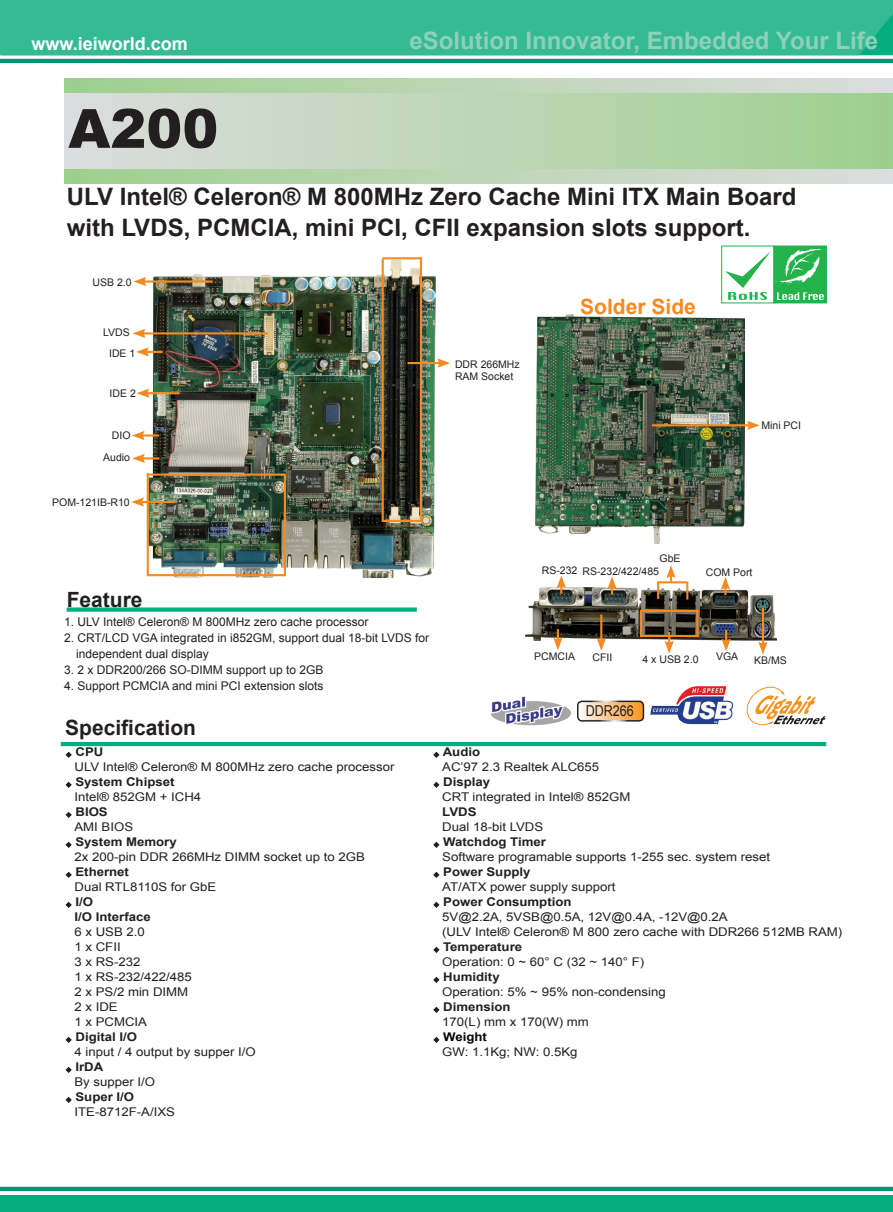
<style>
.page{position:relative;width:893px;height:1212px;background:#fff}
.page>*{position:absolute;margin:0;border:0;box-sizing:border-box;transform-origin:0 0}
.t1{font:900 54px "Arial";color:#231f20}
.t2{font:700 24px/32px "Arial";color:#231f20}
.t3{font:700 24px "Arial";color:#8fd0b8}
.t4{font:700 21px "Arial";color:#231f20}
.t5{font:700 21px "Arial";color:#f6891f}
.t6{font:700 18px "Arial";color:#fff}
.t7{font:15px "Arial";color:#231f20;scale:.84 1}
.t8{font:12px/15px "Arial";color:#231f20;scale:1.1 1}
.t9{font:12px/15.9px "Arial";color:#231f20}
.t10{font:700 12px/15px "Arial";color:#231f20;scale:1.1 1}
.t11{font:700 12px "Arial";color:#040503;scale:1.1 1}
.t12{font:10.5px/12px "Arial";color:#231f20}
</style>
<div class="page">
<div style="left:0;top:0;width:892px;height:55px;background:#34bb94"></div>
<div style="left:0;top:1195px;width:893px;height:17px;background:#02ae7e"></div>
<hr style="left:0;top:59px;width:893px;height:4px;background:#049674">
<div style="left:65px;top:78px;width:828px;height:106px;background:linear-gradient(to right,#9ed08f,#dcdcdd)"></div>
<div style="left:65px;top:94px;width:828px;height:75px;background:linear-gradient(to right,#dcdcde,#9ed08f)"></div>
<hr style="left:0;top:1187px;width:893px;height:4px;background:#049674">
<svg style="left:892px;top:0;width:1px;height:59px"></svg>
<hr style="left:892px;top:78px;width:1px;height:106px;background:#dcdddf">
<hr style="left:892px;top:94px;width:1px;height:75px;background:#9cd08e">
<img style="left:148px;top:260px;width:288px;height:317px">
<img style="left:536px;top:315px;width:209px;height:229px">
<svg style="left:65px;top:752px;width:7px;height:6px"></svg>
<svg style="left:65px;top:782px;width:7px;height:6px"></svg>
<svg style="left:65px;top:812px;width:7px;height:6px"></svg>
<svg style="left:65px;top:842px;width:7px;height:6px"></svg>
<svg style="left:65px;top:872px;width:7px;height:6px"></svg>
<svg style="left:65px;top:902px;width:7px;height:6px"></svg>
<svg style="left:65px;top:1037px;width:7px;height:6px"></svg>
<svg style="left:65px;top:1067px;width:7px;height:6px"></svg>
<svg style="left:65px;top:1097px;width:7px;height:6px"></svg>
<hr style="left:61px;top:742px;width:765px;height:4px;background:#02ae7e">
<div style="left:67px;top:607px;width:350px;height:5px;background:#02ae7e"></div>
<svg style="left:433px;top:752px;width:7px;height:6px"></svg>
<svg style="left:433px;top:782px;width:7px;height:6px"></svg>
<svg style="left:433px;top:842px;width:7px;height:6px"></svg>
<svg style="left:433px;top:872px;width:7px;height:6px"></svg>
<svg style="left:433px;top:902px;width:7px;height:6px"></svg>
<svg style="left:433px;top:947px;width:7px;height:6px"></svg>
<svg style="left:433px;top:977px;width:7px;height:6px"></svg>
<svg style="left:433px;top:1007px;width:7px;height:6px"></svg>
<svg style="left:433px;top:1037px;width:7px;height:6px"></svg>
<img style="left:642px;top:686px;width:92px;height:39px">
<div style="left:578px;top:701px;width:65px;height:20px;background:linear-gradient(to right,#fffbf6,#f99522);border-radius:4px"></div>
<div style="left:577px;top:701px;width:67px;height:20px;border:2px solid #fff;border-radius:4px"></div>
<svg style="left:746px;top:686px;width:80px;height:40px"></svg>
<img style="left:491px;top:696px;width:80px;height:29px">
<img style="left:526px;top:587px;width:250px;height:53px">
<hr style="left:652px;top:424px;width:99px;height:2px;background:#f6891f">
<svg style="left:747px;top:421px;width:13px;height:9px"></svg>
<hr style="left:382px;top:258px;width:2px;height:264px;background:#f6891f">
<hr style="left:383px;top:257px;width:39px;height:2px;background:#f6891f">
<hr style="left:420px;top:257px;width:2px;height:265px;background:#f6891f">
<hr style="left:383px;top:520px;width:40px;height:2px;background:#f6891f">
<hr style="left:408px;top:362px;width:33px;height:2px;background:#f6891f">
<svg style="left:437px;top:358px;width:13px;height:10px"></svg>
<hr style="left:142px;top:332px;width:126px;height:2px;background:#f6891f">
<svg style="left:133px;top:329px;width:13px;height:9px"></svg>
<hr style="left:143px;top:280px;width:70px;height:3px;background:#f6891f">
<svg style="left:134px;top:277px;width:13px;height:9px"></svg>
<svg style="left:136px;top:347px;width:27px;height:10px"></svg>
<hr style="left:146px;top:392px;width:34px;height:2px;background:#f6891f">
<svg style="left:137px;top:388px;width:13px;height:10px"></svg>
<hr style="left:147px;top:473px;width:2px;height:103px;background:#f6891f">
<hr style="left:148px;top:473px;width:137px;height:3px;background:#f6891f">
<hr style="left:284px;top:474px;width:2px;height:102px;background:#f6891f">
<hr style="left:149px;top:574px;width:136px;height:2px;background:#f6891f">
<hr style="left:140px;top:501px;width:34px;height:2px;background:#f6891f">
<svg style="left:131px;top:497px;width:13px;height:10px"></svg>
<hr style="left:141px;top:434px;width:18px;height:3px;background:#f6891f">
<svg style="left:132px;top:431px;width:13px;height:9px"></svg>
<svg style="left:132px;top:454px;width:27px;height:9px"></svg>
<svg style="left:657px;top:582px;width:2px;height:17px"></svg>
<svg style="left:686px;top:581px;width:2px;height:18px"></svg>
<hr style="left:658px;top:581px;width:28px;height:2px;background:#f6891f">
<svg style="left:666px;top:565px;width:10px;height:16px"></svg>
<svg style="left:557px;top:575px;width:9px;height:19px"></svg>
<svg style="left:607px;top:576px;width:10px;height:18px"></svg>
<svg style="left:553px;top:629px;width:10px;height:21px"></svg>
<hr style="left:600px;top:615px;width:2px;height:27px;background:#f6891f">
<svg style="left:597px;top:638px;width:9px;height:13px"></svg>
<hr style="left:640px;top:610px;width:2px;height:27px;background:#f6891f">
<hr style="left:642px;top:610px;width:57px;height:2px;background:#f6891f">
<hr style="left:696px;top:611px;width:2px;height:26px;background:#f6891f">
<hr style="left:641px;top:635px;width:56px;height:2px;background:#f6891f">
<svg style="left:664px;top:632px;width:10px;height:21px"></svg>
<svg style="left:721px;top:577px;width:9px;height:18px"></svg>
<svg style="left:721px;top:630px;width:10px;height:21px"></svg>
<hr style="left:762px;top:608px;width:2px;height:37px;background:#f6891f">
<svg style="left:758px;top:641px;width:10px;height:13px"></svg>
<div style="left:721px;top:246px;width:53px;height:57px;border:1px solid #23b24b"></div>
<div style="left:774px;top:246px;width:52px;height:57px;border:1px solid #23b24b"></div>
<svg style="left:725px;top:248px;width:102px;height:52px"></svg>
<h3 class="t6" style="left:31px;top:32px;width:158px">www.ieiworld.com</h3>
<h2 class="t3" style="left:410px;top:24px;width:470px">eSolution Innovator, Embedded Your Life</h2>
<h1 class="t1" style="left:68px;top:89px;width:152px">A200</h1>
<h2 class="t2" style="left:67px;top:181px;width:731px">ULV Intel® Celeron® M 800MHz Zero Cache Mini ITX Main Board with LVDS, PCMCIA, mini PCI, CFII expansion slots support.</h2>
<p class="t12" style="left:93px;top:276px;width:41px">USB 2.0</p>
<p class="t12" style="left:103px;top:326px;width:28px">LVDS</p>
<p class="t12" style="left:109px;top:347px;width:28px">IDE 1</p>
<p class="t12" style="left:110px;top:387px;width:28px">IDE 2</p>
<p class="t12" style="left:103px;top:425px;width:29px;line-height:21.3px;text-align:right">DIO<br>Audio</p>
<p class="t12" style="left:52px;top:496px;width:79px">POM-121IB-R10</p>
<p class="t12" style="left:455px;top:358px;width:66px">DDR 266MHz<br>RAM Socket</p>
<h3 class="t5" style="left:580px;top:292px;width:117px">Solder Side</h3>
<p class="t12" style="left:761px;top:420px;width:41px">Mini PCI</p>
<h3 class="t4" style="left:67px;top:586px;width:77px">Feature</h3>
<p class="t9" style="left:64px;top:614px;width:306px">1. ULV Intel® Celeron® M 800MHz zero cache processor</p>
<p class="t9" style="left:76px;top:630px;width:355px;text-indent:-12px">2. CRT/LCD VGA integrated in i852GM, support dual 18-bit LVDS for independent dual display</p>
<p class="t9" style="left:64px;top:662px;width:261px">3. 2 x DDR200/266 SO-DIMM support up to 2GB</p>
<p class="t9" style="left:64px;top:678px;width:261px">4. Support PCMCIA and mini PCI extension slots</p>
<h3 class="t4" style="left:65px;top:713px;width:132px">Specification</h3>
<p class="t10" style="left:75px;top:745px;width:27px">CPU</p>
<p class="t8" style="left:74px;top:760px;width:292px">ULV Intel® Celeron® M 800MHz zero cache processor</p>
<p class="t10" style="left:75px;top:775px;width:92px">System Chipset</p>
<p class="t8" style="left:74px;top:790px;width:117px">Intel® 852GM + ICH4</p>
<p class="t10" style="left:75px;top:805px;width:31px">BIOS</p>
<p class="t8" style="left:74px;top:820px;width:55px">AMI BIOS</p>
<p class="t10" style="left:75px;top:835px;width:94px">System Memory</p>
<p class="t8" style="left:74px;top:850px;width:266px">2x 200-pin DDR 266MHz DIMM socket up to 2GB</p>
<p class="t10" style="left:75px;top:865px;width:50px">Ethernet</p>
<p class="t8" style="left:74px;top:880px;width:130px">Dual RTL8110S for GbE</p>
<p class="t10" style="left:74px;top:895px;width:71px">I/O<br>I/O Interface</p>
<p class="t8" style="left:74px;top:925px;width:108px">6 x USB 2.0<br>1 x CFII<br>3 x RS-232<br>1 x RS-232/422/485<br>2 x PS/2 min DIMM<br>2 x IDE<br>1 x PCMCIA</p>
<p class="t10" style="left:75px;top:1030px;width:58px">Digital I/O</p>
<p class="t8" style="left:74px;top:1045px;width:166px">4 input / 4 output by supper I/O</p>
<p class="t10" style="left:75px;top:1060px;width:27px">IrDA</p>
<p class="t8" style="left:74px;top:1075px;width:75px">By supper I/O</p>
<p class="t10" style="left:75px;top:1090px;width:55px">Super I/O</p>
<p class="t8" style="left:74px;top:1105px;width:93px">ITE-8712F-A/IXS</p>
<p class="t12" style="left:660px;top:553px;width:23px">GbE</p>
<p class="t12" style="left:542px;top:565px;width:119px">RS-232 RS-232/422/485</p>
<p class="t12" style="left:706px;top:566px;width:48px">COM Port</p>
<p class="t12" style="left:534px;top:651px;width:42px">PCMCIA</p>
<p class="t12" style="left:593px;top:651px;width:21px">CFII</p>
<p class="t12" style="left:642px;top:653px;width:58px">4 x USB 2.0</p>
<p class="t7" style="left:586px;top:701px;width:59px">DDR266</p>
<p class="t12" style="left:716px;top:651px;width:24px">VGA</p>
<p class="t12" style="left:754px;top:655px;width:34px">KB/MS</p>
<p class="t10" style="left:443px;top:745px;width:35px">Audio</p>
<p class="t8" style="left:442px;top:760px;width:144px">AC’97 2.3 Realtek ALC655</p>
<p class="t10" style="left:443px;top:775px;width:44px">Display</p>
<p class="t8" style="left:442px;top:790px;width:173px">CRT integrated in Intel® 852GM</p>
<p class="t10" style="left:442px;top:805px;width:33px">LVDS</p>
<p class="t8" style="left:442px;top:820px;width:93px">Dual 18-bit LVDS</p>
<p class="t10" style="left:443px;top:835px;width:95px">Watchdog Timer</p>
<p class="t8" style="left:442px;top:850px;width:300px">Software programable supports 1-255 sec. system reset</p>
<p class="t10" style="left:443px;top:865px;width:81px">Power Supply</p>
<p class="t8" style="left:442px;top:880px;width:159px">AT/ATX power supply support</p>
<p class="t10" style="left:443px;top:895px;width:118px">Power Consumption</p>
<p class="t8" style="left:442px;top:910px;width:365px">5V@2.2A, 5VSB@0.5A, 12V@0.4A, -12V@0.2A<br>(ULV Intel® Celeron® M 800 zero cache with DDR266 512MB RAM)</p>
<p class="t10" style="left:443px;top:940px;width:73px">Temperature</p>
<p class="t8" style="left:442px;top:955px;width:185px">Operation: 0 ~ 60° C (32 ~ 140° F)</p>
<p class="t10" style="left:443px;top:970px;width:53px">Humidity</p>
<p class="t8" style="left:442px;top:985px;width:205px">Operation: 5% ~ 95% non-condensing</p>
<p class="t10" style="left:443px;top:1000px;width:63px">Dimension</p>
<p class="t8" style="left:442px;top:1015px;width:135px">170(L) mm x 170(W) mm</p>
<p class="t11" style="left:443px;top:1029px;width:41px">Weight</p>
<p class="t8" style="left:442px;top:1045px;width:124px">GW: 1.1Kg; NW: 0.5Kg</p>
</div>
